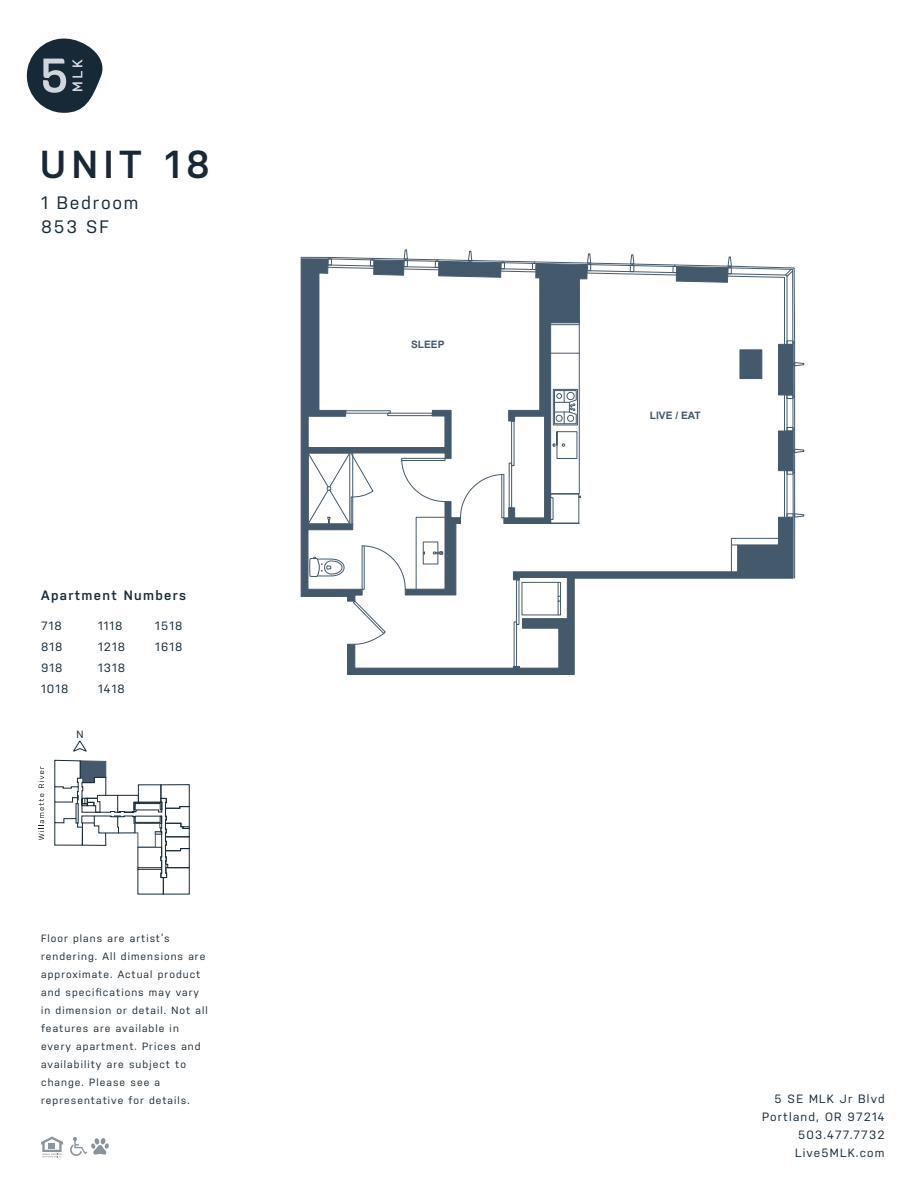
<style>
.page{position:relative;width:918px;height:1188px;background:#fff}
.page>*{position:absolute;margin:0;border:0;box-sizing:border-box;transform-origin:0 0}
.t1{font:600 39px "Nudista";letter-spacing:.15em;color:#182936}
.t2{font:18px/24px "Nudista";letter-spacing:.1em;color:#182936}
.t3{font:600 13.5px "Nudista";letter-spacing:.1em;color:#182936}
.t4{font:12px/21px "Nudista";letter-spacing:.1em;color:#182936}
.t5{font:10.65px "Nudista";color:#182936}
.t6{font:10.5px/18px "Nudista";letter-spacing:.1em;color:#182936}
.t7{font:700 10.2px "Arial";color:#45596c}
</style>
<div class="page">
<svg style="left:38px;top:794px;width:6px;height:46px"></svg>
<svg style="left:38px;top:766px;width:6px;height:22px"></svg>
<svg style="left:54px;top:760px;width:136px;height:135px"></svg>
<svg style="left:73px;top:740px;width:14px;height:12px"></svg>
<svg style="left:27px;top:39px;width:76px;height:74px"></svg>
<svg style="left:41px;top:1137px;width:22px;height:21px"></svg>
<svg style="left:70px;top:1137px;width:39px;height:19px"></svg>
<svg style="left:347px;top:645px;width:228px;height:30px"></svg>
<div style="left:514px;top:621px;width:3px;height:46px;border:1px solid #45596c"></div>
<svg style="left:795px;top:513px;width:10px;height:5px"></svg>
<svg style="left:795px;top:448px;width:10px;height:5px"></svg>
<svg style="left:795px;top:362px;width:10px;height:5px"></svg>
<svg style="left:300px;top:257px;width:495px;height:322px"></svg>
<svg style="left:784px;top:268px;width:10px;height:10px"></svg>
<svg style="left:666px;top:562px;width:48px;height:5px"></svg>
<svg style="left:628px;top:480px;width:35px;height:40px"></svg>
<svg style="left:727px;top:480px;width:35px;height:40px"></svg>
<svg style="left:651px;top:423px;width:88px;height:36px"></svg>
<svg style="left:667px;top:351px;width:19px;height:1px"></svg>
<svg style="left:640px;top:351px;width:19px;height:1px"></svg>
<svg style="left:693px;top:351px;width:19px;height:1px"></svg>
<svg style="left:667px;top:296px;width:19px;height:1px"></svg>
<svg style="left:640px;top:296px;width:19px;height:1px"></svg>
<svg style="left:693px;top:296px;width:19px;height:1px"></svg>
<svg style="left:307px;top:249px;width:285px;height:396px"></svg>
<h1 class="t1" style="left:40px;top:136px;width:171px">UNIT 18</h1>
<h2 class="t2" style="left:41px;top:190px;width:99px">1 Bedroom<br>853 SF</h2>
<p class="t3" style="left:41px;top:586px;width:147px">Apartment Numbers</p>
<p class="t4" style="left:41px;top:614px;width:29px">718<br>818<br>918<br>1018</p>
<p class="t4" style="left:98px;top:614px;width:29px">1118<br>1218<br>1318<br>1418</p>
<p class="t4" style="left:155px;top:614px;width:29px">1518<br>1618</p>
<p class="t5" style="left:76px;top:727px;width:9px">N</p>
<p class="t6" style="left:41px;top:928px;width:168px">Floor plans are artist’s rendering. All dimensions are approximate. Actual product and specifications may vary in dimension or detail. Not all features are available in every apartment. Prices and availability are subject to change. Please see a representative for details.</p>
<p class="t7" style="left:411px;top:338px;width:35px">SLEEP</p>
<p class="t7" style="left:650px;top:409px;width:52px">LIVE / EAT</p>
<p class="t4" style="left:762px;top:1088px;width:124px;line-height:18px;text-align:right">5 SE MLK Jr Blvd<br>Portland, OR 97214<br>503.477.7732<br>Live5MLK.com</p>
</div>
